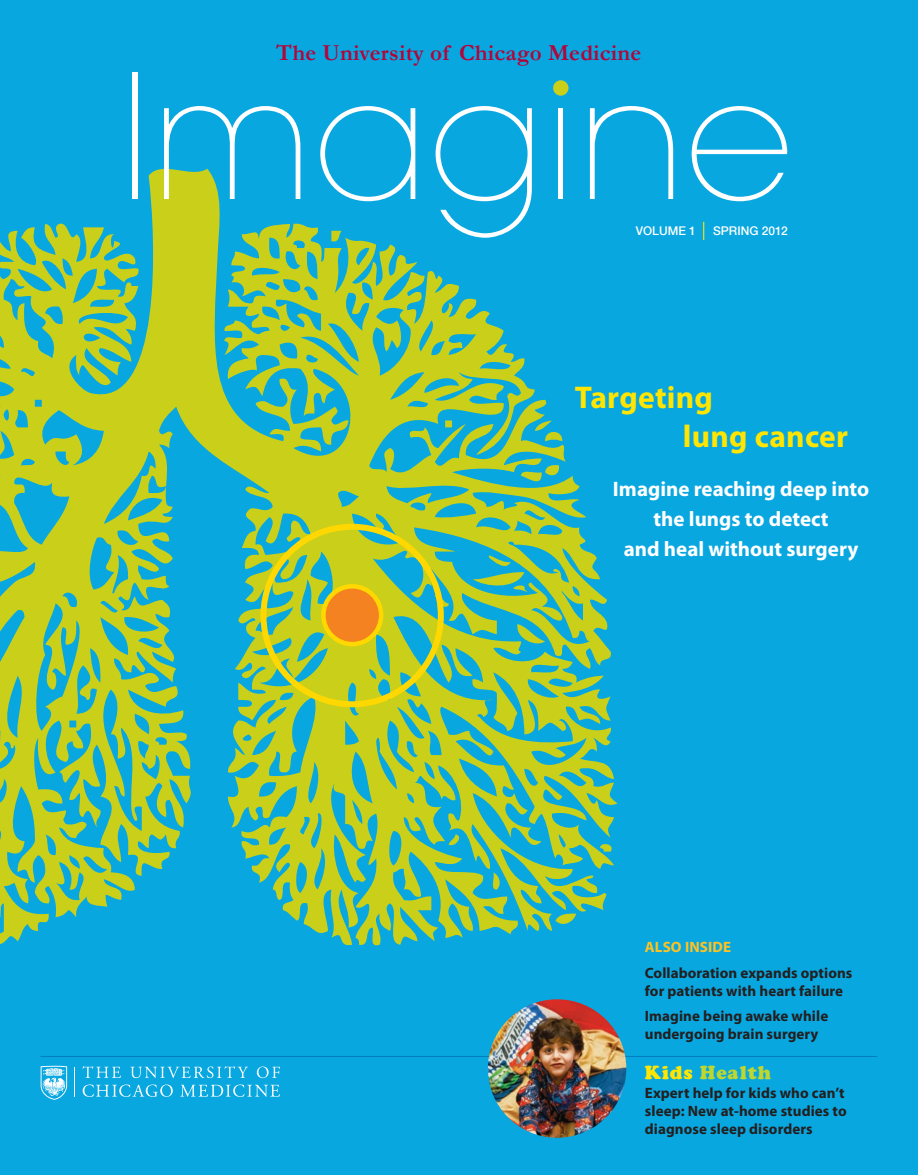
<style>
.page{position:relative;width:918px;height:1175px;background:#fff}
.page>*{position:absolute;margin:0;border:0;box-sizing:border-box;transform-origin:0 0}
.t1{font:700 31.5px/39px "Myriad Pro";letter-spacing:.01em;color:#ffe501}
.t2{font:700 23.1px "Garamond";letter-spacing:.01em;color:#b3053b}
.t3{font:700 21px/30px "Myriad Pro";color:#fff;text-align:center}
.t4{font:900 19.5px "Cooper";letter-spacing:.05em;color:#bed630}
.t5{font:700 15px/18px "Myriad Pro";letter-spacing:.005em;color:#231f20}
.t6{font:700 15px "Myriad Pro";letter-spacing:.01em;color:#fec221}
.t7{font:500 12px "Helvetica Neue";color:#fff}
.s1{color:#ffe501}
</style>
<div class="page">
<div style="left:0;top:0;width:918px;height:1174px;background:#08a7e0"></div>
<svg style="left:703px;top:222px;width:1px;height:18px"></svg>
<svg style="left:0;top:159px;width:617px;height:787px"></svg>
<div style="left:323px;top:586px;width:58px;height:58px;background:#f58220;border-radius:50%"></div>
<div style="left:321px;top:584px;width:62px;height:62px;border:4px solid #ffd801;border-radius:50%"></div>
<div style="left:260px;top:524px;width:184px;height:183px;border:6px solid #ffd801;border-radius:50%"></div>
<div style="left:132px;top:72px;width:5px;height:127px;background:#fff"></div>
<svg style="left:164px;top:106px;width:136px;height:93px"></svg>
<svg style="left:320px;top:106px;width:95px;height:95px"></svg>
<svg style="left:436px;top:106px;width:96px;height:132px"></svg>
<div style="left:558px;top:108px;width:5px;height:91px;background:#fff"></div>
<svg style="left:590px;top:106px;width:83px;height:93px"></svg>
<svg style="left:692px;top:106px;width:95px;height:95px"></svg>
<div style="left:553px;top:80px;width:16px;height:16px;background:#cad01a;border-radius:50%"></div>
<hr style="left:41px;top:1055px;width:836px;height:2px;background:#007ec5">
<hr style="left:74px;top:1066px;width:1px;height:30px;background:#fff">
<svg style="left:83px;top:1066px;width:38px;height:11px"></svg>
<svg style="left:130px;top:1066px;width:118px;height:12px"></svg>
<svg style="left:257px;top:1066px;width:23px;height:12px"></svg>
<svg style="left:83px;top:1084px;width:90px;height:12px"></svg>
<svg style="left:181px;top:1084px;width:99px;height:12px"></svg>
<svg style="left:41px;top:1065px;width:26px;height:34px"></svg>
<img style="left:488px;top:999px;width:138px;height:138px;border-radius:69px">
<h2 class="t2" style="left:276px;top:39px;width:367px">The University of Chicago Medicine</h2>
<p class="t7" style="left:636px;top:224px;width:62px">VOLUME 1</p>
<p class="t7" style="left:713px;top:224px;width:76px">SPRING 2012</p>
<h1 class="t1" style="left:683px;top:377px;width:167px;text-indent:-108px">Targeting<br>lung cancer</h1>
<h3 class="t3" style="left:613px;top:473px;width:258px">Imagine reaching deep into the lungs to detect<br>and heal without surgery</h3>
<p class="t6" style="left:645px;top:936px;width:88px">ALSO INSIDE</p>
<p class="t5" style="left:645px;top:963px;width:209px">Collaboration expands options for patients with heart failure</p>
<p class="t5" style="left:645px;top:1006px;width:185px">Imagine being awake while undergoing brain surgery</p>
<h3 class="t4" style="left:645px;top:1061px;width:128px"><span class="s1">Kids</span> Health</h3>
<p class="t5" style="left:645px;top:1083px;width:203px">Expert help for kids who can’t sleep: New at-home studies to diagnose sleep disorders</p>
</div>
